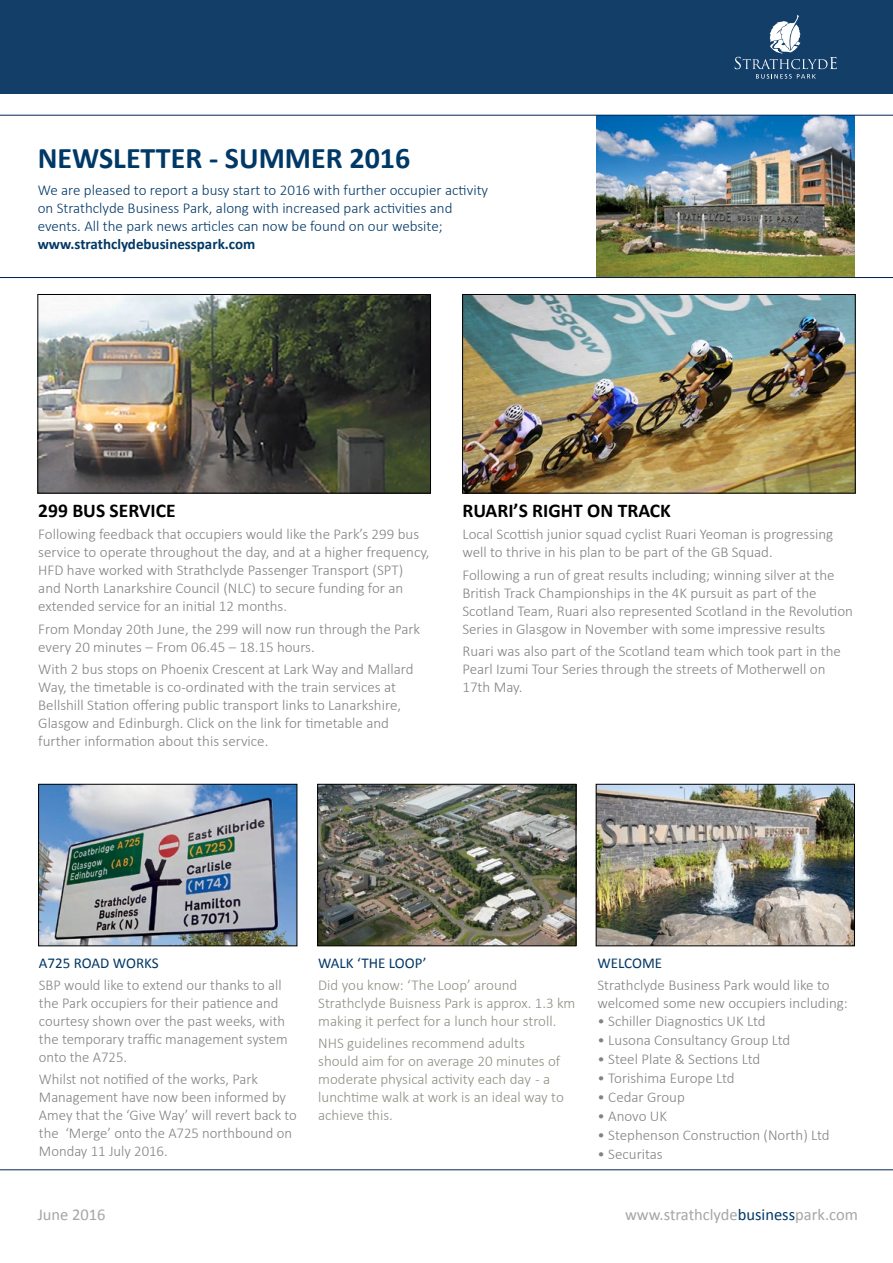
<style>
.page{position:relative;width:893px;height:1263px;background:#fff}
.page>*{position:absolute;margin:0;border:0;box-sizing:border-box;transform-origin:0 0}
.t1{font:700 30px "Calibri";color:#003866}
.t2{font:700 19.5px "Calibri";color:#000}
.t3{font:16.5px "Calibri";color:#a6a6a6}
.t4{font:300 15px/18px "Calibri";color:#808285}
.t5{font:300 15px/18px "Calibri";color:#8e8f83}
.t6{font:300 15px/18px "Calibri";color:#003866}
.t7{font:15px "Calibri";color:#003866}
.t8{font:700 15px "Calibri";color:#003866}
.s1{color:#003866}
</style>
<div class="page">
<div style="left:0;top:0;width:893px;height:93px;background:#133e67"></div>
<hr style="left:0;top:1169px;width:893px;height:1px;background:#012652">
<img style="left:597px;top:116px;width:258px;height:161px">
<hr style="left:0;top:115px;width:893px;height:1px;background:#012652">
<hr style="left:0;top:277px;width:893px;height:1px;background:#021c4b">
<svg style="left:735px;top:15px;width:102px;height:64px"></svg>
<img style="left:40px;top:786px;width:255px;height:158px">
<div style="left:38px;top:784px;width:259px;height:162px;border:1px solid #000"></div>
<img style="left:319px;top:786px;width:255px;height:158px">
<div style="left:317px;top:784px;width:259px;height:162px;border:1px solid #000"></div>
<img style="left:598px;top:786px;width:255px;height:158px">
<div style="left:596px;top:784px;width:259px;height:162px;border:1px solid #000"></div>
<img style="left:464px;top:296px;width:389px;height:195px">
<div style="left:462px;top:294px;width:393px;height:199px;border:1px solid #000"></div>
<img style="left:40px;top:296px;width:389px;height:195px">
<div style="left:38px;top:294px;width:393px;height:199px;border:1px solid #000"></div>
<h1 class="t1" style="left:38px;top:139px;width:374px">NEWSLETTER - SUMMER 2016</h1>
<p class="t6" style="left:38px;top:181px;width:452px">We are pleased to report a busy start to 2016 with further occupier activity on Strathclyde Business Park, along with increased park activities and events. All the park news articles can now be found on our website;</p>
<p class="t8" style="left:38px;top:235px;width:219px">www.strathclydebusinesspark.com</p>
<h2 class="t2" style="left:38px;top:498px;width:139px">299 BUS SERVICE</h2>
<p class="t4" style="left:38px;top:525px;width:393px">Following feedback that occupiers would like the Park’s 299 bus service to operate throughout the day, and at a higher frequency, HFD have worked with Strathclyde Passenger Transport (SPT) and North Lanarkshire Council (NLC) to secure funding for an extended service for an initial 12 months.</p>
<p class="t4" style="left:38px;top:619px;width:383px">From Monday 20th June, the 299 will now run through the Park every 20 minutes – From 06.45 – 18.15 hours.</p>
<p class="t4" style="left:38px;top:660px;width:377px">With 2 bus stops on Phoenix Crescent at Lark Way and Mallard Way, the timetable is co-ordinated with the train services at Bellshill Station offering public transport links to Lanarkshire, Glasgow and Edinburgh. Click on the link for timetable and further information about this service.</p>
<h2 class="t2" style="left:462px;top:498px;width:210px">RUARI’S RIGHT ON TRACK</h2>
<p class="t4" style="left:462px;top:525px;width:372px">Local Scottish junior squad cyclist Ruari Yeoman is progressing well to thrive in his plan to be part of the GB Squad.</p>
<p class="t4" style="left:462px;top:565px;width:392px">Following a run of great results including; winning silver at the British Track Championships in the 4K pursuit as part of the Scotland Team, Ruari also represented Scotland in the Revolution Series in Glasgow in November with some impressive results</p>
<p class="t4" style="left:462px;top:642px;width:380px">Ruari was also part of the Scotland team which took part in the<br>Pearl Izumi Tour Series through the streets of Motherwell on<br>17th May.</p>
<p class="t7" style="left:39px;top:953px;width:121px">A725 ROAD WORKS</p>
<p class="t4" style="left:39px;top:976px;width:250px">SBP would like to extend our thanks to all the Park occupiers for their patience and courtesy shown over the past weeks, with the temporary traffic management system onto the A725.</p>
<p class="t4" style="left:39px;top:1070px;width:259px">Whilst not notified of the works, Park Management have now been informed by Amey that the ‘Give Way’ will revert back to the ‘Merge’ onto the A725 northbound on Monday 11 July 2016.</p>
<p class="t7" style="left:318px;top:953px;width:110px">WALK ‘THE LOOP’</p>
<p class="t5" style="left:318px;top:976px;width:259px">Did you know: ‘The Loop’ around<br>Strathclyde Buisness Park is approx. 1.3 km making it perfect for a lunch hour stroll.</p>
<p class="t5" style="left:318px;top:1034px;width:247px">NHS guidelines recommend adults should aim for on average 20 minutes of moderate physical activity each day - a lunchtime walk at work is an ideal way to achieve this.</p>
<p class="t7" style="left:597px;top:953px;width:66px">WELCOME</p>
<p class="t4" style="left:597px;top:976px;width:252px">Strathclyde Business Park would like to welcomed some new occupiers including:</p>
<p class="t4" style="left:597px;top:1012px;width:170px">• Schiller Diagnostics UK Ltd</p>
<p class="t4" style="left:597px;top:1031px;width:194px">• Lusona Consultancy Group Ltd</p>
<p class="t4" style="left:597px;top:1050px;width:164px">• Steel Plate &amp; Sections Ltd</p>
<p class="t4" style="left:597px;top:1069px;width:139px">• Torishima Europe Ltd</p>
<p class="t4" style="left:597px;top:1088px;width:89px">• Cedar Group</p>
<p class="t4" style="left:597px;top:1107px;width:71px">• Anovo UK</p>
<p class="t4" style="left:597px;top:1126px;width:234px">• Stephenson Construction (North) Ltd</p>
<p class="t4" style="left:597px;top:1145px;width:67px">• Securitas</p>
<p class="t3" style="left:38px;top:1204px;width:69px">June 2016</p>
<p class="t3" style="left:625px;top:1204px;width:234px">www.strathclyde<span class="s1">business</span>park.com</p>
</div>
